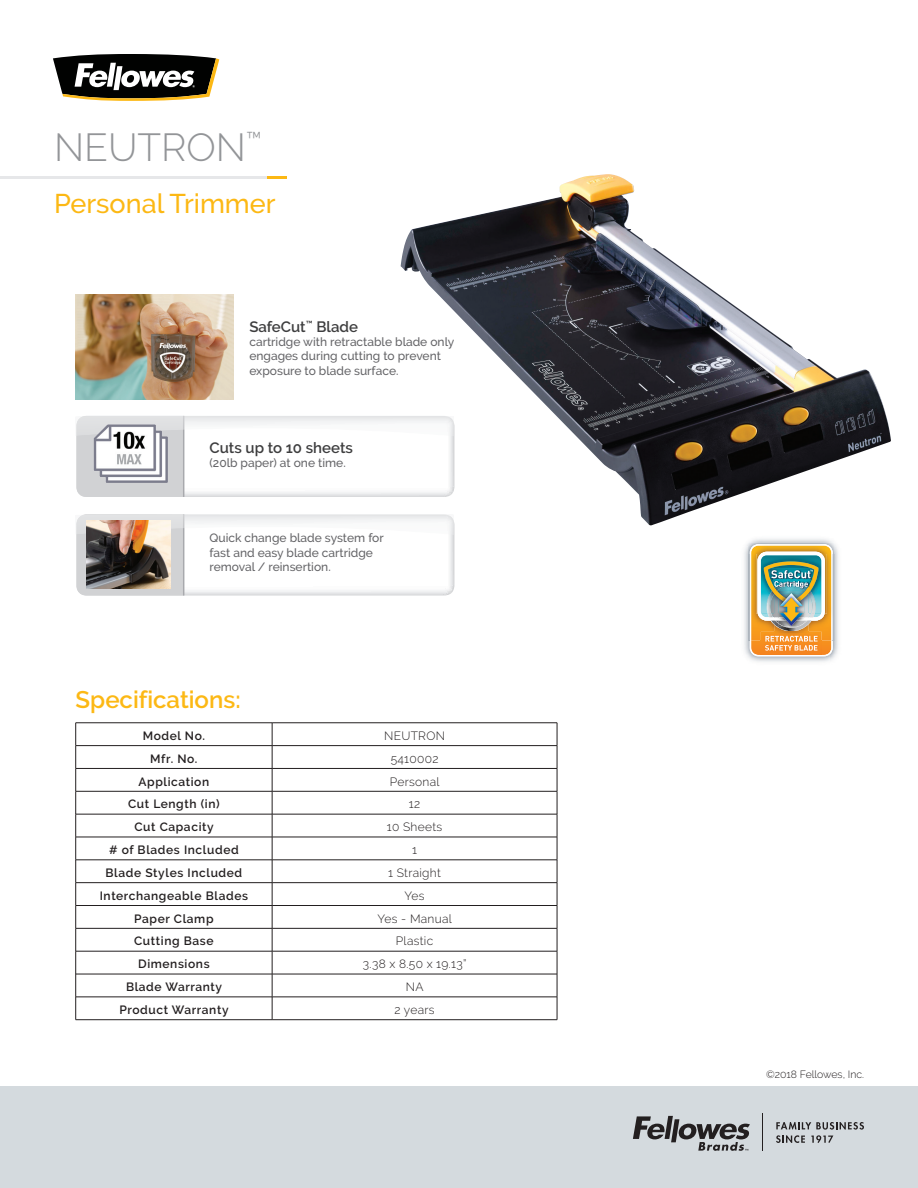
<style>
.page{position:relative;width:918px;height:1188px;background:#fff}
.page>*{position:absolute;margin:0;border:0;box-sizing:border-box;transform-origin:0 0}
.t1{font:300 39px "Raleway";color:#939598}
.t2{font:500 27px "Raleway";color:#fcb814}
.t3{font:600 24px "Raleway";color:#fcb814}
.t4{font:600 15px "Raleway";color:#3e3e3f}
.t5{font:500 12px/14.4px "Raleway";color:#636366}
.t6{font:600 12px "Raleway";letter-spacing:.05em;color:#231f20}
.t7{font:300 12px "Raleway";letter-spacing:.025em;color:#231f20}
.t8{font:300 10.5px "Raleway";color:#231f20}
</style>
<div class="page">
<div style="left:0;top:1086px;width:918px;height:102px;background:#d4dade"></div>
<hr style="left:762px;top:1113px;width:1px;height:38px;background:#231f20">
<svg style="left:776px;top:1122px;width:88px;height:21px"></svg>
<svg style="left:633px;top:1116px;width:117px;height:35px"></svg>
<img style="left:401px;top:174px;width:490px;height:351px">
<hr style="left:76px;top:723px;width:196px;height:1px;background:#231f20">
<hr style="left:272px;top:723px;width:285px;height:1px;background:#231f20">
<hr style="left:76px;top:745px;width:196px;height:1px;background:#231f20">
<hr style="left:272px;top:745px;width:285px;height:1px;background:#231f20">
<hr style="left:76px;top:768px;width:196px;height:1px;background:#231f20">
<hr style="left:272px;top:768px;width:285px;height:1px;background:#231f20">
<hr style="left:76px;top:791px;width:196px;height:1px;background:#231f20">
<hr style="left:272px;top:791px;width:285px;height:1px;background:#231f20">
<hr style="left:76px;top:814px;width:196px;height:1px;background:#231f20">
<hr style="left:272px;top:814px;width:285px;height:1px;background:#231f20">
<hr style="left:76px;top:837px;width:196px;height:1px;background:#231f20">
<hr style="left:272px;top:837px;width:285px;height:1px;background:#231f20">
<hr style="left:76px;top:860px;width:196px;height:1px;background:#231f20">
<hr style="left:272px;top:860px;width:285px;height:1px;background:#231f20">
<hr style="left:76px;top:882px;width:196px;height:1px;background:#231f20">
<hr style="left:272px;top:882px;width:285px;height:1px;background:#231f20">
<hr style="left:76px;top:905px;width:196px;height:1px;background:#231f20">
<hr style="left:272px;top:905px;width:285px;height:1px;background:#231f20">
<svg style="left:75px;top:723px;width:1px;height:297px"></svg>
<svg style="left:272px;top:723px;width:1px;height:296px"></svg>
<svg style="left:557px;top:723px;width:1px;height:297px"></svg>
<hr style="left:76px;top:928px;width:196px;height:1px;background:#231f20">
<hr style="left:272px;top:928px;width:285px;height:1px;background:#231f20">
<hr style="left:76px;top:951px;width:196px;height:1px;background:#231f20">
<hr style="left:272px;top:951px;width:285px;height:1px;background:#231f20">
<hr style="left:76px;top:974px;width:196px;height:1px;background:#231f20">
<hr style="left:272px;top:974px;width:285px;height:1px;background:#231f20">
<hr style="left:76px;top:997px;width:196px;height:1px;background:#231f20">
<hr style="left:272px;top:997px;width:285px;height:1px;background:#231f20">
<hr style="left:76px;top:1019px;width:196px;height:1px;background:#231f20">
<hr style="left:272px;top:1019px;width:285px;height:1px;background:#231f20">
<svg style="left:53px;top:54px;width:166px;height:47px"></svg>
<img style="left:76px;top:295px;width:157px;height:105px">
<svg style="left:76px;top:515px;width:378px;height:81px"></svg>
<img style="left:87px;top:521px;width:84px;height:67px">
<svg style="left:76px;top:416px;width:378px;height:81px"></svg>
<img style="left:90px;top:416px;width:83px;height:79px">
<img style="left:744px;top:546px;width:9px;height:115px">
<img style="left:830px;top:546px;width:9px;height:115px">
<img style="left:753px;top:656px;width:77px;height:6px">
<img style="left:748px;top:542px;width:87px;height:12px">
<img style="left:748px;top:554px;width:2px;height:87px">
<img style="left:833px;top:554px;width:2px;height:87px">
<img style="left:750px;top:544px;width:83px;height:112px">
<hr style="left:266px;top:176px;width:21px;height:3px;background:#fcb814">
<hr style="left:0;top:176px;width:266px;height:3px;background:#e6e7e9">
<h1 class="t1" style="left:54px;top:124px;width:209px">NEUTRON<sup>™</sup></h1>
<h2 class="t2" style="left:54px;top:188px;width:223px">Personal Trimmer</h2>
<p class="t4" style="left:249px;top:318px;width:110px">SafeCut<sup>™</sup> Blade</p>
<p class="t5" style="left:249px;top:335px;width:207px">cartridge with retractable blade only engages during cutting to prevent exposure to blade surface.</p>
<p class="t4" style="left:210px;top:439px;width:145px">Cuts up to 10 sheets</p>
<p class="t5" style="left:210px;top:456px;width:138px">(20lb paper) at one time.</p>
<p class="t5" style="left:210px;top:531px;width:176px">Quick change blade system for fast and easy blade cartridge removal / reinsertion.</p>
<h3 class="t3" style="left:76px;top:686px;width:167px">Specifications:</h3>
<p class="t6" style="left:143px;top:729px;width:64px">Model No.</p>
<p class="t7" style="left:384px;top:729px;width:62px">NEUTRON</p>
<p class="t6" style="left:150px;top:752px;width:49px">Mfr. No.</p>
<p class="t7" style="left:391px;top:751px;width:49px">5410002</p>
<p class="t6" style="left:139px;top:774px;width:72px">Application</p>
<p class="t7" style="left:390px;top:774px;width:51px">Personal</p>
<p class="t6" style="left:128px;top:797px;width:93px">Cut Length (in)</p>
<p class="t7" style="left:409px;top:797px;width:13px">12</p>
<p class="t6" style="left:134px;top:820px;width:81px">Cut Capacity</p>
<p class="t7" style="left:387px;top:820px;width:57px">10 Sheets</p>
<p class="t6" style="left:109px;top:843px;width:131px"># of Blades Included</p>
<p class="t7" style="left:412px;top:843px;width:6px">1</p>
<p class="t6" style="left:106px;top:866px;width:138px">Blade Styles Included</p>
<p class="t7" style="left:388px;top:866px;width:54px">1 Straight</p>
<p class="t6" style="left:100px;top:889px;width:150px">Interchangeable Blades</p>
<p class="t7" style="left:405px;top:888px;width:22px">Yes</p>
<p class="t6" style="left:134px;top:911px;width:81px">Paper Clamp</p>
<p class="t7" style="left:378px;top:911px;width:76px">Yes - Manual</p>
<p class="t6" style="left:134px;top:934px;width:81px">Cutting Base</p>
<p class="t7" style="left:396px;top:934px;width:39px">Plastic</p>
<p class="t6" style="left:138px;top:957px;width:73px">Dimensions</p>
<p class="t7" style="left:363px;top:957px;width:105px">3.38 x 8.50 x 19.13”</p>
<p class="t6" style="left:126px;top:980px;width:98px">Blade Warranty</p>
<p class="t7" style="left:406px;top:980px;width:19px">NA</p>
<p class="t6" style="left:120px;top:1003px;width:111px">Product Warranty</p>
<p class="t7" style="left:394px;top:1003px;width:42px">2 years</p>
<p class="t8" style="left:766px;top:1068px;width:99px">©2018 Fellowes, Inc.</p>
</div>
